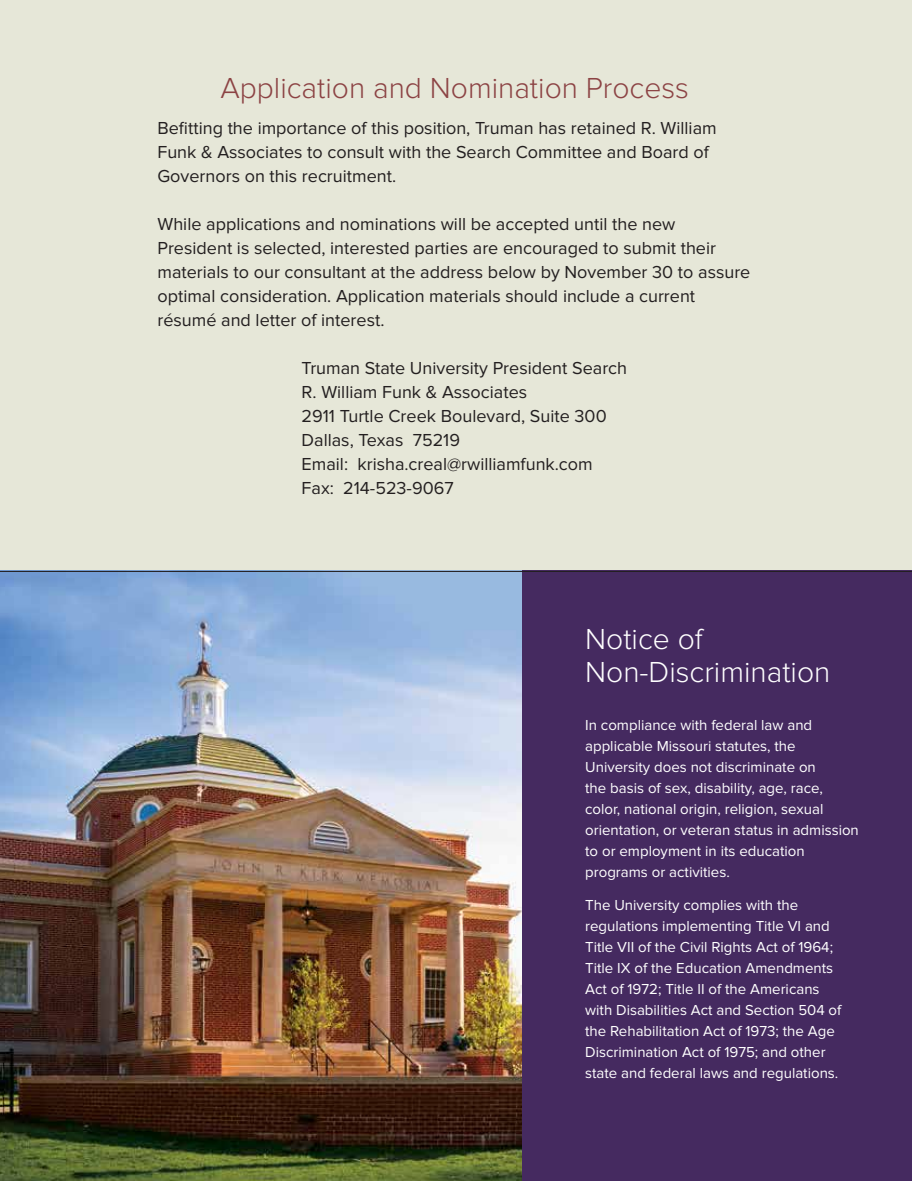
<style>
.page{position:relative;width:912px;height:1181px;background:#fff}
.page>*{position:absolute;margin:0;border:0;box-sizing:border-box;transform-origin:0 0}
.t1{font:300 30px "Proxima Nova";color:#8c4344}
.t2{font:300 30px/33px "Proxima Nova";color:#fff}
.t3{font:18px/24px "Proxima Nova";color:#231f20}
.t4{font:15px/21px "Proxima Nova";color:#fff}
</style>
<div class="page">
<div style="left:0;top:0;width:911px;height:1180px;background:#e6e7d8"></div>
<img style="left:0;top:570px;width:522px;height:610px">
<div style="left:522px;top:570px;width:389px;height:610px;background:#452a60"></div>
<hr style="left:0;top:571px;width:911px;height:1px;background:#231f20">
<h1 class="t1" style="left:220px;top:71px;width:470px">Application and Nomination Process</h1>
<p class="t3" style="left:157px;top:116px;width:560px">Befitting the importance of this position, Truman has retained R. William<br>Funk &amp; Associates to consult with the Search Committee and Board of<br>Governors on this recruitment.</p>
<p class="t3" style="left:157px;top:212px;width:594px">While applications and nominations will be accepted until the new President is selected, interested parties are encouraged to submit their materials to our consultant at the address below by November 30 to assure optimal consideration. Application materials should include a current résumé and letter of interest.</p>
<p class="t3" style="left:301px;top:356px;width:327px">Truman State University President Search<br>R. William Funk &amp; Associates<br>2911 Turtle Creek Boulevard, Suite 300<br>Dallas, Texas 75219<br>Email: krisha.creal@rwilliamfunk.com<br>Fax: 214-523-9067</p>
<h1 class="t2" style="left:585px;top:622px;width:246px">Notice of<br>Non-Discrimination</h1>
<p class="t4" style="left:585px;top:714px;width:275px">In compliance with federal law and applicable Missouri statutes, the University does not discriminate on<br>the basis of sex, disability, age, race, color, national origin, religion, sexual orientation, or veteran status in admission to or employment in its education programs or activities.</p>
<p class="t4" style="left:585px;top:894px;width:258px">The University complies with the regulations implementing Title VI and Title VII of the Civil Rights Act of 1964; Title IX of the Education Amendments Act of 1972; Title II of the Americans with Disabilities Act and Section 504 of the Rehabilitation Act of 1973; the Age Discrimination Act of 1975; and other state and federal laws and regulations.</p>
</div>
